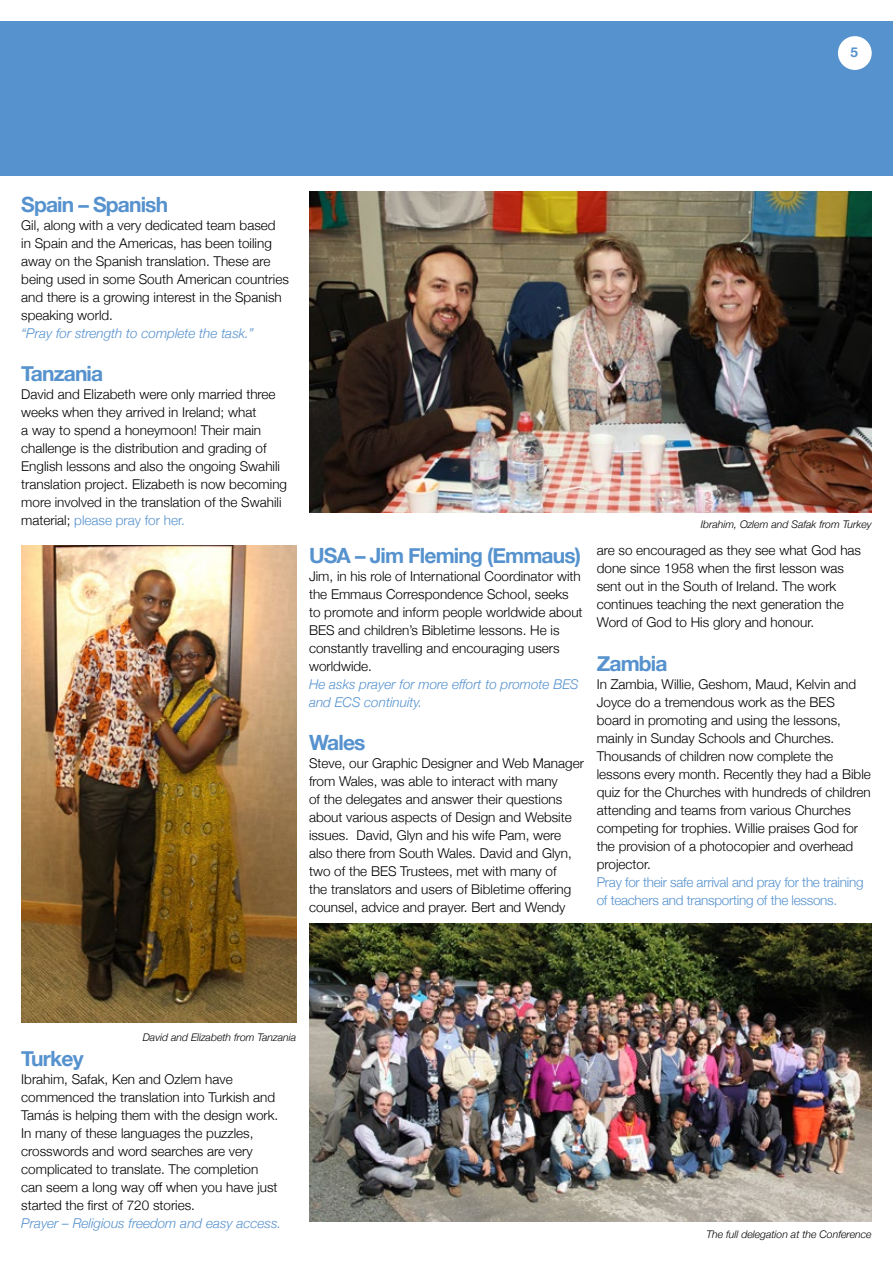
<style>
.page{position:relative;width:893px;height:1263px;background:#fff}
.page>*{position:absolute;margin:0;border:0;box-sizing:border-box;transform-origin:0 0}
.t1{font:700 21px "Helvetica Neue";letter-spacing:-.04em;color:#5692ce}
.t2{font:300 13.5px/18px "Helvetica Neue";color:#000}
.t3{font:italic 300 13.5px/18px "Helvetica Neue";color:#5692ce}
.t4{font:300 13.5px/18px "Helvetica Neue";letter-spacing:-.02em;color:#5692ce}
.t5{font:700 13.5px "Helvetica Neue";color:#5692ce}
.t6{font:italic 300 10.5px "Helvetica Neue";color:#000}
.s1{color:#5692ce}
</style>
<div class="page">
<div style="left:0;top:21px;width:893px;height:155px;background:#5692ce"></div>
<div style="left:838px;top:36px;width:34px;height:34px;background:#fff;border-radius:50%"></div>
<img style="left:21px;top:546px;width:275px;height:477px">
<img style="left:309px;top:923px;width:563px;height:298px">
<img style="left:309px;top:191px;width:563px;height:321px">
<p class="t5" style="left:850px;top:42px;width:9px">5</p>
<h1 class="t1" style="left:21px;top:188px;width:148px">Spain – Spanish</h1>
<p class="t2" style="left:21px;top:215px;width:269px">Gil, along with a very dedicated team based<br>in Spain and the Americas, has been toiling away on the Spanish translation. These are being used in some South American countries and there is a growing interest in the Spanish speaking world.</p>
<p class="t3" style="left:21px;top:323px;width:234px">“Pray for strength to complete the task.”</p>
<h1 class="t1" style="left:21px;top:357px;width:84px">Tanzania</h1>
<p class="t2" style="left:21px;top:384px;width:267px">David and Elizabeth were only married three weeks when they arrived in Ireland; what<br>a way to spend a honeymoon! Their main challenge is the distribution and grading of English lessons and also the ongoing Swahili translation project. Elizabeth is now becoming more involved in the translation of the Swahili material; <span class="s1">please pray for her.</span></p>
<h1 class="t1" style="left:309px;top:539px;width:274px">USA – Jim Fleming (Emmaus)</h1>
<p class="t2" style="left:309px;top:566px;width:275px">Jim, in his role of International Coordinator with the Emmaus Correspondence School, seeks to promote and inform people worldwide about BES and children’s Bibletime lessons. He is constantly travelling and encouraging users worldwide.</p>
<p class="t3" style="left:309px;top:674px;width:271px">He asks prayer for more effort to promote BES and ECS continuity.</p>
<h1 class="t1" style="left:309px;top:726px;width:58px">Wales</h1>
<p class="t2" style="left:309px;top:753px;width:276px">Steve, our Graphic Designer and Web Manager from Wales, was able to interact with many<br>of the delegates and answer their questions about various aspects of Design and Website issues. David, Glyn and his wife Pam, were also there from South Wales. David and Glyn, two of the BES Trustees, met with many of<br>the translators and users of Bibletime offering counsel, advice and prayer. Bert and Wendy</p>
<p class="t6" style="left:701px;top:516px;width:172px">Ibrahim, Ozlem and Safak from Turkey</p>
<p class="t2" style="left:597px;top:541px;width:266px">are so encouraged as they see what God has done since 1958 when the first lesson was sent out in the South of Ireland. The work continues teaching the next generation the Word of God to His glory and honour.</p>
<h1 class="t1" style="left:597px;top:647px;width:72px">Zambia</h1>
<p class="t2" style="left:597px;top:674px;width:276px">In Zambia, Willie, Geshom, Maud, Kelvin and Joyce do a tremendous work as the BES board in promoting and using the lessons, mainly in Sunday Schools and Churches.<br>Thousands of children now complete the lessons every month. Recently they had a Bible quiz for the Churches with hundreds of children attending and teams from various Churches competing for trophies. Willie praises God for the provision of a photocopier and overhead projector.</p>
<p class="t4" style="left:597px;top:872px;width:268px">Pray for their safe arrival and pray for the training of teachers and transporting of the lessons.</p>
<p class="t6" style="left:143px;top:1029px;width:155px">David and Elizabeth from Tanzania</p>
<h1 class="t1" style="left:21px;top:1042px;width:64px">Turkey</h1>
<p class="t2" style="left:21px;top:1069px;width:259px">Ibrahim, Safak, Ken and Ozlem have commenced the translation into Turkish and Tamás is helping them with the design work.<br>In many of these languages the puzzles, crosswords and word searches are very complicated to translate. The completion can seem a long way off when you have just started the first of 720 stories.</p>
<p class="t3" style="left:21px;top:1213px;width:262px">Prayer – Religious freedom and easy access.</p>
<p class="t6" style="left:706px;top:1225px;width:167px">The full delegation at the Conference</p>
</div>
